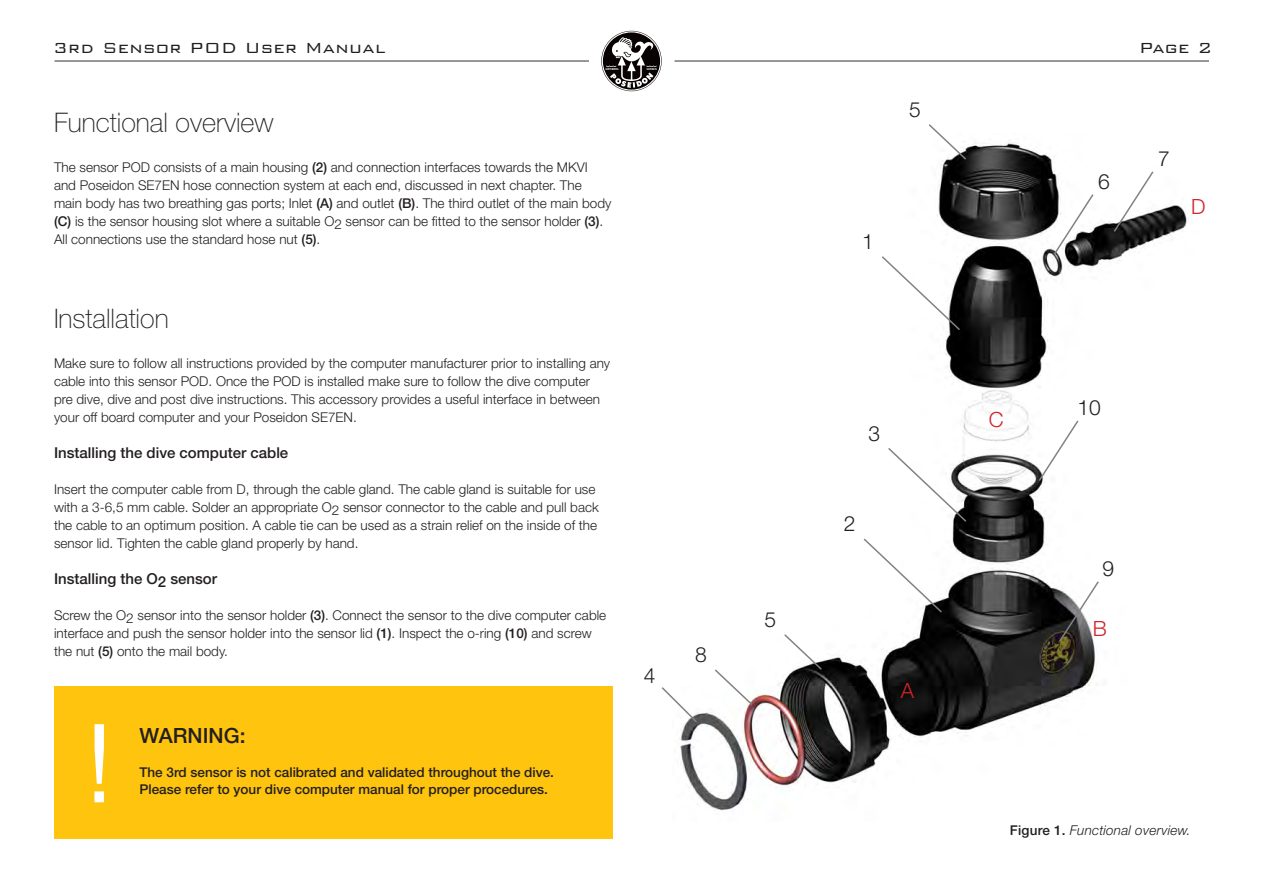
<style>
.page{position:relative;width:1263px;height:893px;background:#fff}
.page>*{position:absolute;margin:0;border:0;box-sizing:border-box;transform-origin:0 0}
.t1{font:100 27px "Helvetica Neue LT Std";color:#231f20}
.t2{font:300 21px "Helvetica Neue LT Std";color:#231f20}
.Alert_Box{font:500 21px "Helvetica Neue LT Std";color:#231f20}
.t3{font:300 21px "Helvetica Neue LT Std";color:#d1232a}
.t4{font:300 19.5px "Bank Gothic BT";letter-spacing:.015em;color:#231f20}
.t5{font:500 15px "Helvetica Neue LT Std";color:#231f20}
.t6{font:300 13.5px/18px "Helvetica Neue LT Std";color:#231f20}
.t7{font:500 13.5px/16.5px "Helvetica Neue LT Std";color:#231f20}
.t8{font:italic 300 13.5px "Helvetica Neue LT Std";letter-spacing:.015em;color:#231f20}
.s1{font-weight:500}
.s2{font-weight:500;font-style:normal}
</style>
<div class="page">
<hr style="left:55px;top:60px;width:534px;height:2px;background:#231f20">
<hr style="left:674px;top:60px;width:535px;height:2px;background:#231f20">
<svg style="left:601px;top:31px;width:61px;height:60px"></svg>
<div style="left:55px;top:686px;width:558px;height:153px;background:#fec40e"></div>
<svg style="left:94px;top:724px;width:10px;height:78px"></svg>
<img style="left:679px;top:140px;width:510px;height:671px">
<svg style="left:880px;top:255px;width:81px;height:77px"></svg>
<svg style="left:862px;top:537px;width:81px;height:77px"></svg>
<svg style="left:886px;top:446px;width:82px;height:77px"></svg>
<svg style="left:661px;top:686px;width:37px;height:38px"></svg>
<svg style="left:927px;top:124px;width:41px;height:37px"></svg>
<svg style="left:1052px;top:193px;width:43px;height:63px"></svg>
<svg style="left:1112px;top:170px;width:43px;height:63px"></svg>
<svg style="left:713px;top:668px;width:41px;height:38px"></svg>
<svg style="left:783px;top:633px;width:40px;height:38px"></svg>
<svg style="left:1037px;top:419px;width:43px;height:64px"></svg>
<svg style="left:1058px;top:580px;width:42px;height:63px"></svg>
<h3 class="t4" style="left:53px;top:37px;width:334px">3rd Sensor POD User Manual</h3>
<h3 class="t4" style="left:1139px;top:37px;width:74px">Page 2</h3>
<p class="t1" style="left:54px;top:107px;width:221px">Functional overview</p>
<p class="t6" style="left:54px;top:158px;width:559px">The sensor POD consists of a main housing <span class="s1">(2)</span> and connection interfaces towards the MKVI and Poseidon SE7EN hose connection system at each end, discussed in next chapter. The main body has two breathing gas ports; Inlet <span class="s1">(A)</span> and outlet <span class="s1">(B)</span>. The third outlet of the main body <span class="s1">(C)</span> is the sensor housing slot where a suitable O2 sensor can be fitted to the sensor holder <span class="s1">(3)</span>.<br>All connections use the standard hose nut <span class="s1">(5)</span>.</p>
<p class="t1" style="left:54px;top:303px;width:116px">Installation</p>
<p class="t6" style="left:54px;top:353px;width:558px">Make sure to follow all instructions provided by the computer manufacturer prior to installing any cable into this sensor POD. Once the POD is installed make sure to follow the dive computer pre dive, dive and post dive instructions. This accessory provides a useful interface in between your off board computer and your Poseidon SE7EN.</p>
<p class="t5" style="left:54px;top:443px;width:236px">Installing the dive computer cable</p>
<p class="t6" style="left:54px;top:479px;width:546px">Insert the computer cable from D, through the cable gland. The cable gland is suitable for use with a 3-6,5 mm cable. Solder an appropriate O2 sensor connector to the cable and pull back the cable to an optimum position. A cable tie can be used as a strain relief on the inside of the sensor lid. Tighten the cable gland properly by hand.</p>
<p class="t5" style="left:54px;top:569px;width:165px">Installing the O2 sensor</p>
<p class="t6" style="left:54px;top:605px;width:554px">Screw the O2 sensor into the sensor holder <span class="s1">(3)</span>. Connect the sensor to the dive computer cable interface and push the sensor holder into the sensor lid <span class="s1">(1)</span>. Inspect the o-ring <span class="s1">(10)</span> and screw the nut <span class="s1">(5)</span> onto the mail body.</p>
<p class="Alert_Box" style="left:140px;top:723px;width:108px">WARNING:</p>
<p class="t7" style="left:140px;top:764px;width:416px">The 3rd sensor is not calibrated and validated throughout the dive.<br>Please refer to your dive computer manual for proper procedures.</p>
<p class="t2" style="left:644px;top:662px;width:13px">4</p>
<p class="t2" style="left:695px;top:642px;width:13px">8</p>
<p class="t2" style="left:764px;top:607px;width:13px">5</p>
<p class="t2" style="left:909px;top:97px;width:13px">5</p>
<p class="t2" style="left:862px;top:229px;width:13px">1</p>
<p class="t2" style="left:868px;top:420px;width:13px">3</p>
<p class="t2" style="left:844px;top:511px;width:13px">2</p>
<p class="t3" style="left:901px;top:678px;width:15px">A</p>
<p class="t3" style="left:989px;top:407px;width:16px">C</p>
<p class="t2" style="left:1098px;top:169px;width:13px">6</p>
<p class="t2" style="left:1158px;top:146px;width:13px">7</p>
<p class="t3" style="left:1191px;top:193px;width:16px">D</p>
<p class="t2" style="left:1077px;top:395px;width:25px">10</p>
<p class="t2" style="left:1102px;top:556px;width:13px">9</p>
<p class="t3" style="left:1093px;top:616px;width:16px">B</p>
<p class="t8" style="left:1010px;top:822px;width:182px"><span class="s2">Figure 1.</span> Functional overview.</p>
</div>
